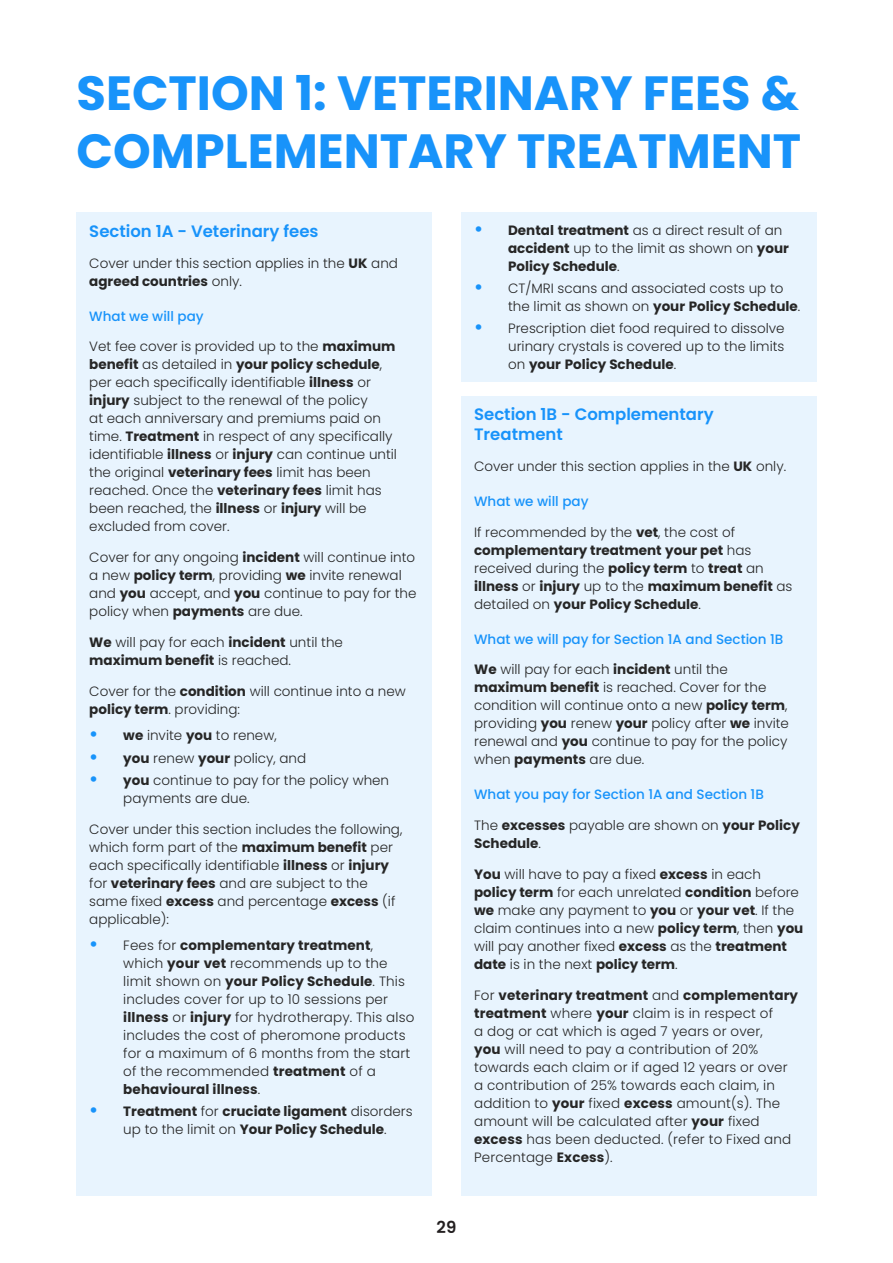
<style>
.page{position:relative;width:893px;height:1263px;background:#fff}
.page>*{position:absolute;margin:0;border:0;box-sizing:border-box;transform-origin:0 0}
.A4_Page_Title{font:700 48px/57.6px "Poppins";color:#1893fa}
.Subtitle_L1_Red{font:600 16.5px/19.8px "Poppins";color:#1893fa}
.t1{font:600 16.5px "Poppins";color:#231f20}
.Body{font:300 13.5px/18px "Poppins";color:#262626}
.Body-2{font:700 13.5px/18px "Poppins";color:#262626}
.Subtitle_L2_Red{font:500 13.5px "Poppins";color:#1893fa}
.s1{font-weight:700}
.s2{font-weight:700;font-size:18px;color:#1893fa}
.s3{font-size:18px;color:#1893fa}
.s4{font-weight:300}
</style>
<div class="page">
<div style="left:77px;top:213px;width:355px;height:983px;background:#e8f4fe"></div>
<div style="left:461px;top:396px;width:355px;height:800px;background:#e8f4fe"></div>
<div style="left:461px;top:213px;width:355px;height:169px;background:#e8f4fe"></div>
<p class="A4_Page_Title" style="left:77px;top:65px;width:726px">SECTION 1: VETERINARY FEES &amp;<br>COMPLEMENTARY TREATMENT</p>
<p class="Subtitle_L1_Red" style="left:89px;top:221px;width:231px">Section 1A - Veterinary fees</p>
<p class="Body" style="left:89px;top:254px;width:310px">Cover under this section applies in the <span class="s1">UK</span> and <span class="s1">agreed countries</span> only.</p>
<p class="Subtitle_L2_Red" style="left:89px;top:308px;width:116px">What we will pay</p>
<p class="Body" style="left:89px;top:338px;width:309px">Vet fee cover is provided up to the <span class="s1">maximum benefit</span> as detailed in <span class="s1">your policy schedule</span>, per each specifically identifiable <span class="s1">illness</span> or <span class="s1">injury</span> subject to the renewal of the policy<br>at each anniversary and premiums paid on time. <span class="s1">Treatment</span> in respect of any specifically identifiable <span class="s1">illness</span> or <span class="s1">injury</span> can continue until the original <span class="s1">veterinary fees</span> limit has been reached. Once the <span class="s1">veterinary fees</span> limit has been reached, the <span class="s1">illness</span> or <span class="s1">injury</span> will be excluded from cover.</p>
<p class="Body" style="left:89px;top:548px;width:329px">Cover for any ongoing <span class="s1">incident</span> will continue into a new <span class="s1">policy term</span>, providing <span class="s1">we</span> invite renewal and <span class="s1">you</span> accept, and <span class="s1">you</span> continue to pay for the policy when <span class="s1">payments</span> are due.</p>
<p class="Body" style="left:89px;top:633px;width:255px"><span class="s1">We</span> will pay for each <span class="s1">incident</span> until the <span class="s1">maximum benefit</span> is reached.</p>
<p class="Body" style="left:89px;top:682px;width:318px">Cover for the <span class="s1">condition</span> will continue into a new <span class="s1">policy term</span>. providing:</p>
<p class="Body" style="left:89px;top:727px;width:189px"><span class="s2">•</span> <span class="s1">we</span> invite <span class="s1">you</span> to renew,</p>
<p class="Body" style="left:89px;top:749px;width:218px"><span class="s2">•</span> <span class="s1">you</span> renew <span class="s1">your</span> policy, and</p>
<p class="Body" style="left:123px;top:771px;width:267px;text-indent:-34px"><span class="s2">•</span> <span class="s1">you</span> continue to pay for the policy when payments are due.</p>
<p class="Body" style="left:89px;top:820px;width:315px">Cover under this section includes the following, which form part of the <span class="s1">maximum benefit</span> per each specifically identifiable <span class="s1">illness</span> or <span class="s1">injury </span>for <span class="s1">veterinary fees</span> and are subject to the same fixed <span class="s1">excess</span> and percentage <span class="s1">excess</span> (if applicable):</p>
<p class="Body" style="left:123px;top:936px;width:293px;text-indent:-34px"><span class="s2">•</span> Fees for <span class="s1">complementary treatment</span>, which <span class="s1">your vet</span> recommends up to the limit shown on <span class="s1">your Policy Schedule</span>. This includes cover for up to 10 sessions per <span class="s1">illness</span> or <span class="s1">injury</span> for hydrotherapy. This also includes the cost of pheromone products for a maximum of 6 months from the start of the recommended <span class="s1">treatment</span> of a <span class="s1">behavioural illness</span>.</p>
<p class="Body-2" style="left:89px;top:1103px;width:325px;text-align:center"><span class="s3">•</span> Treatment <span class="s4">for</span> cruciate ligament <span class="s4">disorders up to the limit on</span> Your Policy Schedule<span class="s4">.</span></p>
<p class="Body-2" style="left:508px;top:221px;width:282px;text-indent:-34px"><span class="s3">•</span> Dental treatment <span class="s4">as a direct result of an </span>accident <span class="s4">up to the limit as shown on</span> your<br>Policy Schedule<span class="s4">.</span></p>
<p class="Body" style="left:508px;top:279px;width:294px;text-indent:-34px"><span class="s2">•</span> CT/MRI scans and associated costs up to the limit as shown on <span class="s1">your Policy Schedule</span>.</p>
<p class="Body" style="left:508px;top:320px;width:278px;text-align:justify;text-indent:-34px"><span class="s2">•</span> Prescription diet food required to dissolve urinary crystals is covered up to the limits on <span class="s1">your Policy Schedule</span>.</p>
<p class="Subtitle_L1_Red" style="left:474px;top:405px;width:241px">Section 1B - Complementary<br>Treatment</p>
<p class="Body" style="left:474px;top:457px;width:314px">Cover under this section applies in the <span class="s1">UK</span> only.</p>
<p class="Subtitle_L2_Red" style="left:474px;top:493px;width:116px">What we will pay</p>
<p class="Body-2" style="left:474px;top:523px;width:320px"><span class="s4">If recommended by the</span> vet<span class="s4">, the cost of </span>complementary treatment your pet <span class="s4">has received during the</span> policy term <span class="s4">to</span> treat <span class="s4">an </span>illness <span class="s4">or</span> injury <span class="s4">up to the</span> maximum benefit <span class="s4">as detailed on</span> your Policy Schedule<span class="s4">.</span></p>
<p class="Subtitle_L2_Red" style="left:474px;top:631px;width:311px">What we will pay for Section 1A and Section 1B</p>
<p class="Body" style="left:474px;top:661px;width:316px"><span class="s1">We</span> will pay for each <span class="s1">incident</span> until the <span class="s1">maximum benefit</span> is reached. Cover for the condition will continue onto a new <span class="s1">policy term</span>, providing <span class="s1">you</span> renew <span class="s1">your</span> policy after <span class="s1">we</span> invite renewal and <span class="s1">you</span> continue to pay for the policy when <span class="s1">payments</span> are due.</p>
<p class="Subtitle_L2_Red" style="left:474px;top:787px;width:291px">What you pay for Section 1A and Section 1B</p>
<p class="Body-2" style="left:474px;top:816px;width:327px"><span class="s4">The</span> excesses <span class="s4">payable are shown on</span> your Policy<br>Schedule<span class="s4">.</span></p>
<p class="Body" style="left:474px;top:865px;width:331px"><span class="s1">You</span> will have to pay a fixed <span class="s1">excess</span> in each <span class="s1">policy term</span> for each unrelated <span class="s1">condition</span> before <span class="s1">we</span> make any payment to <span class="s1">you</span> or <span class="s1">your vet</span>. If the claim continues into a new <span class="s1">policy term</span>, then <span class="s1">you </span>will pay another fixed <span class="s1">excess</span> as the <span class="s1">treatment date</span> is in the next <span class="s1">policy term</span>.</p>
<p class="Body" style="left:474px;top:986px;width:325px">For <span class="s1">veterinary treatment</span> and <span class="s1">complementary treatment</span> where <span class="s1">your</span> claim is in respect of<br>a dog or cat which is aged 7 years or over,<br><span class="s1">you</span> will need to pay a contribution of 20% towards each claim or if aged 12 years or over a contribution of 25% towards each claim, in addition to <span class="s1">your</span> fixed <span class="s1">excess</span> amount(s). The amount will be calculated after <span class="s1">your</span> fixed <span class="s1">excess</span> has been deducted. (refer to Fixed and Percentage <span class="s1">Excess</span>).</p>
<p class="t1" style="left:437px;top:1218px;width:21px">29</p>
</div>
